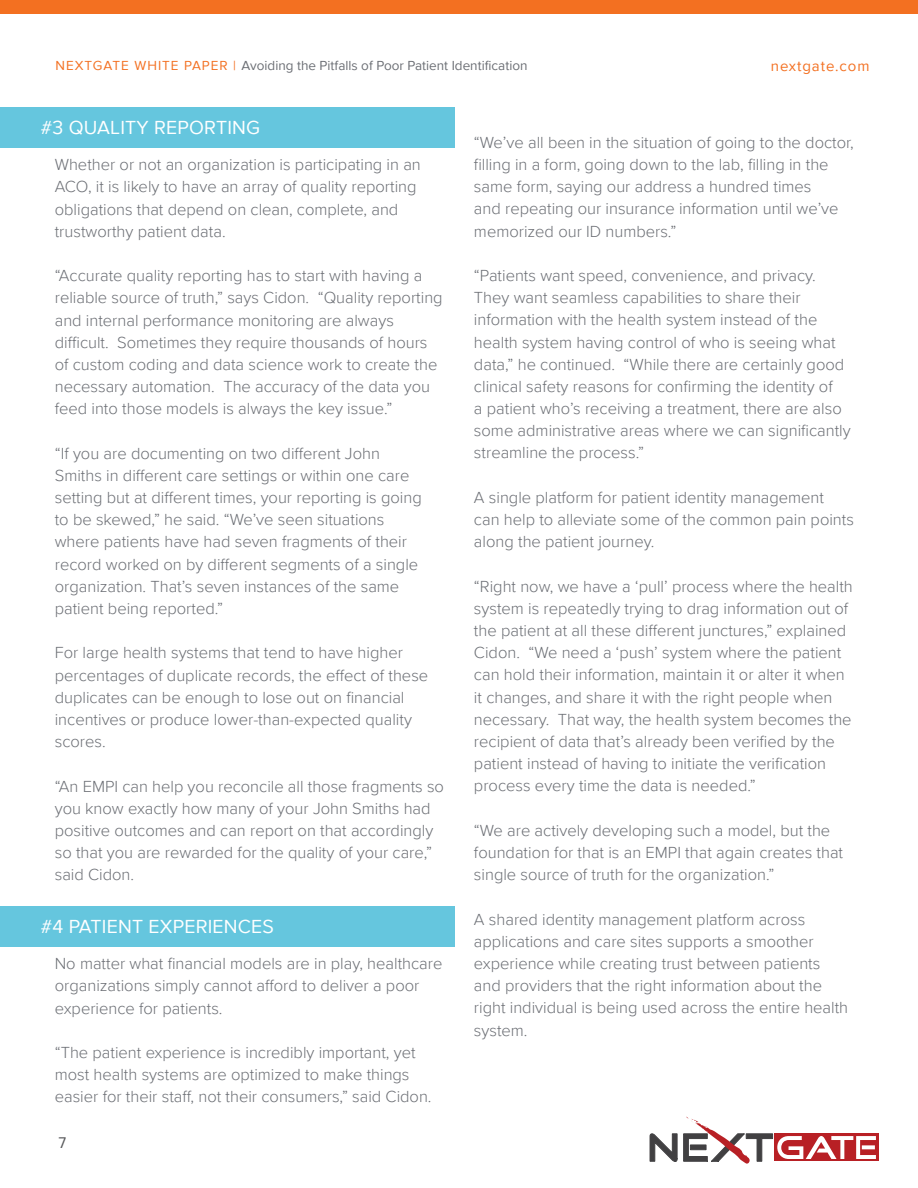
<style>
.page{position:relative;width:918px;height:1188px;background:#fff}
.page>*{position:absolute;margin:0;border:0;box-sizing:border-box;transform-origin:0 0}
.t1{font:19.5px "Proxima Nova";letter-spacing:.01em;color:#fff}
.t2{font:300 16.5px/22.2px "Proxima Nova";color:#6b6e74}
.t3{font:16.5px "Breuer Text";color:#58595b}
.t4{font:15px "Proxima Nova";letter-spacing:.06em;color:#f37021}
.t5{font:13.5px "Proxima Nova";color:#6b6e74}
.s1{color:#f37021}
</style>
<div class="page">
<div style="left:0;top:0;width:918px;height:14px;background:#f37021"></div>
<svg style="left:649px;top:1116px;width:227px;height:48px"></svg>
<div style="left:0;top:107px;width:455px;height:41px;background:#65c6de"></div>
<div style="left:0;top:906px;width:455px;height:41px;background:#65c6de"></div>
<p class="t5" style="left:56px;top:55px;width:474px"><span class="s1">NEXTGATE WHITE PAPER |</span> Avoiding the Pitfalls of Poor Patient Identification</p>
<p class="t4" style="left:771px;top:55px;width:100px">nextgate.com</p>
<p class="t1" style="left:41px;top:113px;width:221px">#3 QUALITY REPORTING</p>
<p class="t2" style="left:55px;top:153px;width:368px">Whether or not an organization is participating in an ACO, it is likely to have an array of quality reporting obligations that depend on clean, complete, and trustworthy patient data.</p>
<p class="t2" style="left:55px;top:264px;width:389px">“Accurate quality reporting has to start with having a reliable source of truth,” says Cidon. “Quality reporting and internal performance monitoring are always difficult. Sometimes they require thousands of hours of custom coding and data science work to create the necessary automation. The accuracy of the data you feed into those models is always the key issue.”</p>
<p class="t2" style="left:55px;top:441px;width:369px">“If you are documenting on two different John Smiths in different care settings or within one care setting but at different times, your reporting is going to be skewed,” he said. “We’ve seen situations where patients have had seven fragments of their record worked on by different segments of a single organization. That’s seven instances of the same patient being reported.”</p>
<p class="t2" style="left:55px;top:641px;width:375px">For large health systems that tend to have higher percentages of duplicate records, the effect of these duplicates can be enough to lose out on financial incentives or produce lower-than-expected quality scores.</p>
<p class="t2" style="left:55px;top:774px;width:391px">“An EMPI can help you reconcile all those fragments so you know exactly how many of your John Smiths had positive outcomes and can report on that accordingly so that you are rewarded for the quality of your care,” said Cidon.</p>
<p class="t1" style="left:41px;top:912px;width:235px">#4 PATIENT EXPERIENCES</p>
<p class="t2" style="left:55px;top:952px;width:389px">No matter what financial models are in play, healthcare organizations simply cannot afford to deliver a poor experience for patients.</p>
<p class="t2" style="left:55px;top:1040px;width:378px">“The patient experience is incredibly important, yet most health systems are optimized to make things easier for their staff, not their consumers,” said Cidon.</p>
<p class="t3" style="left:58px;top:1134px;width:9px">7</p>
<p class="t2" style="left:474px;top:130px;width:381px">“We’ve all been in the situation of going to the doctor, filling in a form, going down to the lab, filling in the same form, saying our address a hundred times<br>and repeating our insurance information until we’ve memorized our ID numbers.”</p>
<p class="t2" style="left:474px;top:263px;width:378px">“Patients want speed, convenience, and privacy.<br>They want seamless capabilities to share their information with the health system instead of the health system having control of who is seeing what data,” he continued. “While there are certainly good clinical safety reasons for confirming the identity of<br>a patient who’s receiving a treatment, there are also some administrative areas where we can significantly streamline the process.”</p>
<p class="t2" style="left:474px;top:485px;width:381px">A single platform for patient identity management<br>can help to alleviate some of the common pain points along the patient journey.</p>
<p class="t2" style="left:474px;top:574px;width:380px">“Right now, we have a ‘pull’ process where the health system is repeatedly trying to drag information out of the patient at all these different junctures,” explained Cidon. “We need a ‘push’ system where the patient can hold their information, maintain it or alter it when it changes, and share it with the right people when necessary. That way, the health system becomes the recipient of data that’s already been verified by the patient instead of having to initiate the verification process every time the data is needed.”</p>
<p class="t2" style="left:474px;top:818px;width:371px">“We are actively developing such a model, but the foundation for that is an EMPI that again creates that single source of truth for the organization.”</p>
<p class="t2" style="left:474px;top:907px;width:376px">A shared identity management platform across applications and care sites supports a smoother experience while creating trust between patients and providers that the right information about the right individual is being used across the entire health system.</p>
</div>
